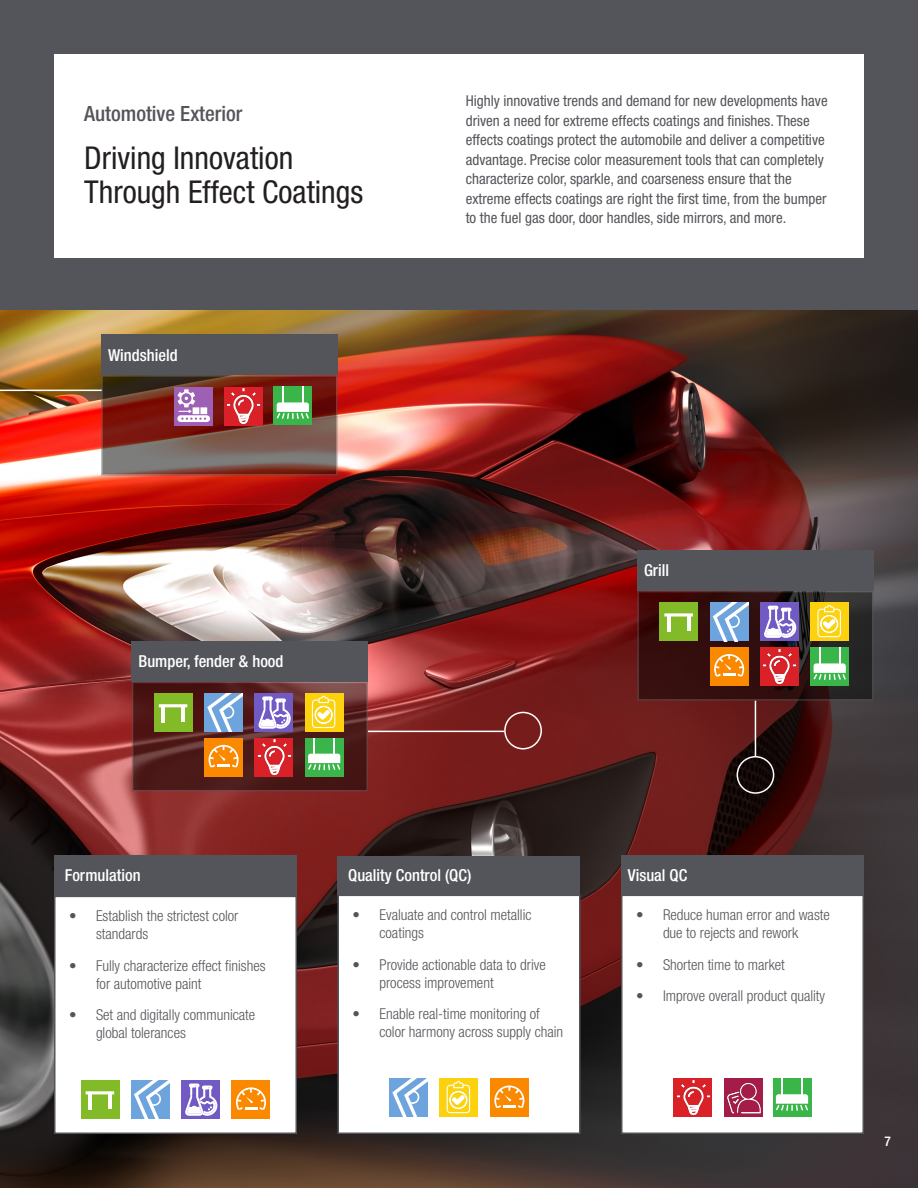
<style>
.page{position:relative;width:918px;height:1188px;background:#fff}
.page>*{position:absolute;margin:0;border:0;box-sizing:border-box;transform-origin:0 0}
._2subhead{font:condensed 31.5px/34.5px "Helvetica Neue LT Std";color:#231f20}
._2subhead-2{font:500 condensed 21px "Helvetica Neue LT Std";color:#54555a}
._2subhead-3{font:500 condensed 16.5px "Helvetica Neue LT Std";color:#fff}
._2subhead-4{font:condensed 15px/19.5px "Helvetica Neue LT Std";color:#54555a}
.t1{font:300 condensed 15px/18px "Helvetica Neue LT Std";color:#54555a}
._5maintext{font:500 condensed 13.5px "Helvetica Neue LT Std";color:#fff}
</style>
<div class="page">
<img style="left:0;top:310px;width:918px;height:878px">
<div style="left:0;top:0;width:918px;height:310px;background:#54555a"></div>
<div style="left:54px;top:54px;width:810px;height:204px;background:#fff"></div>
<div style="left:338px;top:856px;width:242px;height:39px;background:#54555a"></div>
<div style="left:338px;top:895px;width:242px;height:238px;background:#fff"></div>
<div style="left:338px;top:895px;width:242px;height:239px;border:2px solid #54555a"></div>
<div style="left:621px;top:855px;width:243px;height:41px;background:#54555a"></div>
<div style="left:622px;top:895px;width:241px;height:238px;background:#fff"></div>
<div style="left:621px;top:895px;width:243px;height:239px;border:2px solid #54555a"></div>
<div style="left:440px;top:1078px;width:38px;height:39px;background:#fcd10d"></div>
<svg style="left:447px;top:1081px;width:23px;height:32px"></svg>
<div style="left:490px;top:1078px;width:39px;height:39px;background:#fa8900"></div>
<svg style="left:494px;top:1086px;width:30px;height:22px"></svg>
<div style="left:389px;top:1078px;width:39px;height:39px;background:#6ea4dd"></div>
<svg style="left:392px;top:1078px;width:36px;height:39px"></svg>
<div style="left:406px;top:1090px;width:13px;height:14px;border:2px solid #fff;border-radius:50%"></div>
<div style="left:54px;top:855px;width:243px;height:41px;background:#54555a"></div>
<div style="left:55px;top:896px;width:241px;height:237px;background:#fff"></div>
<div style="left:54px;top:896px;width:243px;height:238px;border:2px solid #54555a"></div>
<div style="left:181px;top:1080px;width:39px;height:39px;background:#725ac5"></div>
<svg style="left:185px;top:1084px;width:32px;height:32px"></svg>
<div style="left:81px;top:1080px;width:38px;height:39px;background:#82bb27"></div>
<svg style="left:86px;top:1091px;width:28px;height:9px"></svg>
<hr style="left:88px;top:1094px;width:3px;height:15px;background:#fff">
<hr style="left:108px;top:1094px;width:4px;height:15px;background:#fff">
<div style="left:232px;top:1080px;width:38px;height:39px;background:#fa8900"></div>
<svg style="left:236px;top:1087px;width:30px;height:23px"></svg>
<div style="left:131px;top:1080px;width:39px;height:39px;background:#6ea4dd"></div>
<svg style="left:134px;top:1080px;width:36px;height:39px"></svg>
<div style="left:147px;top:1092px;width:14px;height:14px;border:2px solid #fff;border-radius:50%"></div>
<div style="left:504px;top:712px;width:38px;height:38px;border:2px solid #fff;border-radius:50%"></div>
<div style="left:737px;top:756px;width:37px;height:38px;border:2px solid #fff;border-radius:50%"></div>
<hr style="left:0;top:390px;width:102px;height:1px;background:#fff">
<hr style="left:368px;top:731px;width:136px;height:1px;background:#fff">
<hr style="left:755px;top:701px;width:1px;height:56px;background:#fff">
<div style="left:101px;top:334px;width:237px;height:41px;background:#54555a"></div>
<svg style="left:101px;top:375px;width:237px;height:101px;background:#754339"></svg>
<div style="left:174px;top:387px;width:39px;height:38px;background:#9e60b4"></div>
<svg style="left:177px;top:389px;width:33px;height:33px"></svg>
<div style="left:224px;top:387px;width:39px;height:38px;background:#da2128"></div>
<img style="left:226px;top:388px;width:35px;height:37px">
<div style="left:132px;top:641px;width:236px;height:41px;background:#54555a"></div>
<svg style="left:132px;top:682px;width:236px;height:109px;background:#562221"></svg>
<div style="left:255px;top:693px;width:38px;height:39px;background:#725ac5"></div>
<svg style="left:258px;top:697px;width:33px;height:31px"></svg>
<div style="left:154px;top:693px;width:39px;height:39px;background:#82bb27"></div>
<svg style="left:159px;top:704px;width:28px;height:9px"></svg>
<hr style="left:161px;top:707px;width:4px;height:15px;background:#fff">
<hr style="left:182px;top:707px;width:3px;height:15px;background:#fff">
<div style="left:204px;top:738px;width:39px;height:38px;background:#fa8900"></div>
<svg style="left:209px;top:745px;width:30px;height:22px"></svg>
<div style="left:204px;top:693px;width:39px;height:39px;background:#6ea4dd"></div>
<svg style="left:207px;top:693px;width:36px;height:39px"></svg>
<div style="left:221px;top:705px;width:13px;height:14px;border:2px solid #fff;border-radius:50%"></div>
<div style="left:305px;top:693px;width:39px;height:39px;background:#fcd10d"></div>
<svg style="left:312px;top:696px;width:23px;height:32px"></svg>
<div style="left:255px;top:738px;width:38px;height:38px;background:#da2128"></div>
<img style="left:257px;top:739px;width:35px;height:37px">
<div style="left:637px;top:550px;width:237px;height:41px;background:#54555a"></div>
<svg style="left:637px;top:591px;width:237px;height:110px;background:#331917"></svg>
<div style="left:760px;top:602px;width:39px;height:39px;background:#725ac5"></div>
<svg style="left:764px;top:606px;width:32px;height:32px"></svg>
<div style="left:660px;top:602px;width:38px;height:39px;background:#82bb27"></div>
<svg style="left:664px;top:613px;width:29px;height:9px"></svg>
<hr style="left:667px;top:616px;width:3px;height:16px;background:#fff">
<hr style="left:687px;top:616px;width:3px;height:15px;background:#fff">
<div style="left:710px;top:647px;width:38px;height:39px;background:#fa8900"></div>
<svg style="left:714px;top:654px;width:30px;height:22px"></svg>
<div style="left:710px;top:602px;width:38px;height:39px;background:#6ea4dd"></div>
<svg style="left:713px;top:602px;width:35px;height:39px"></svg>
<div style="left:726px;top:614px;width:14px;height:14px;border:2px solid #fff;border-radius:50%"></div>
<div style="left:810px;top:602px;width:39px;height:39px;background:#fcd10d"></div>
<svg style="left:817px;top:605px;width:24px;height:32px"></svg>
<div style="left:760px;top:647px;width:39px;height:39px;background:#da2128"></div>
<img style="left:762px;top:648px;width:35px;height:37px">
<div style="left:674px;top:1078px;width:38px;height:39px;background:#da2128"></div>
<img style="left:676px;top:1079px;width:35px;height:37px">
<div style="left:724px;top:1078px;width:39px;height:39px;background:#a61c48"></div>
<img style="left:727px;top:1082px;width:34px;height:32px">
<div style="left:273px;top:387px;width:39px;height:38px;background:#3ab54a"></div>
<svg style="left:277px;top:402px;width:32px;height:17px"></svg>
<hr style="left:282px;top:387px;width:2px;height:23px;background:#fff">
<hr style="left:302px;top:387px;width:2px;height:23px;background:#fff">
<div style="left:810px;top:648px;width:39px;height:38px;background:#3ab54a"></div>
<svg style="left:814px;top:648px;width:32px;height:32px"></svg>
<div style="left:305px;top:738px;width:39px;height:38px;background:#3ab54a"></div>
<svg style="left:308px;top:754px;width:32px;height:16px"></svg>
<hr style="left:313px;top:738px;width:2px;height:23px;background:#fff">
<hr style="left:333px;top:738px;width:2px;height:23px;background:#fff">
<div style="left:773px;top:1078px;width:38px;height:39px;background:#3ab54a"></div>
<svg style="left:776px;top:1094px;width:32px;height:17px"></svg>
<hr style="left:781px;top:1079px;width:2px;height:23px;background:#fff">
<hr style="left:801px;top:1079px;width:2px;height:23px;background:#fff">
<p class="_2subhead-2" style="left:84px;top:101px;width:160px">Automotive Exterior</p>
<p class="_2subhead" style="left:84px;top:140px;width:281px">Driving Innovation<br>Through Effect Coatings</p>
<p class="_2subhead-3" style="left:108px;top:345px;width:71px">Windshield</p>
<p class="_2subhead-4" style="left:466px;top:91px;width:363px">Highly innovative trends and demand for new developments have driven a need for extreme effects coatings and finishes. These effects coatings protect the automobile and deliver a competitive advantage. Precise color measurement tools that can completely characterize color, sparkle, and coarseness ensure that the extreme effects coatings are right the first time, from the bumper to the fuel gas door, door handles, side mirrors, and more.</p>
<p class="_2subhead-3" style="left:139px;top:651px;width:147px">Bumper, fender &amp; hood</p>
<p class="_2subhead-3" style="left:644px;top:561px;width:27px">Grill</p>
<p class="_2subhead-3" style="left:65px;top:865px;width:77px">Formulation</p>
<p class="t1" style="left:96px;top:907px;width:144px;text-indent:-27px">• Establish the strictest color standards</p>
<p class="t1" style="left:96px;top:956px;width:171px;text-indent:-27px">• Fully characterize effect finishes for automotive paint</p>
<p class="t1" style="left:96px;top:1006px;width:161px;text-indent:-27px">• Set and digitally communicate global tolerances</p>
<p class="_2subhead-3" style="left:348px;top:865px;width:125px">Quality Control (QC)</p>
<p class="t1" style="left:380px;top:906px;width:154px;text-indent:-27px">• Evaluate and control metallic coatings</p>
<p class="t1" style="left:380px;top:955px;width:168px;text-indent:-27px">• Provide actionable data to drive process improvement</p>
<p class="t1" style="left:380px;top:1005px;width:185px;text-indent:-27px">• Enable real-time monitoring of color harmony across supply chain</p>
<p class="_2subhead-3" style="left:628px;top:865px;width:61px">Visual QC</p>
<p class="t1" style="left:636px;top:906px;width:195px;text-align:center">• Reduce human error and waste due to rejects and rework</p>
<p class="t1" style="left:636px;top:955px;width:150px">• Shorten time to market</p>
<p class="t1" style="left:636px;top:987px;width:191px">• Improve overall product quality</p>
<p class="_5maintext" style="left:885px;top:1133px;width:8px">7</p>
</div>
